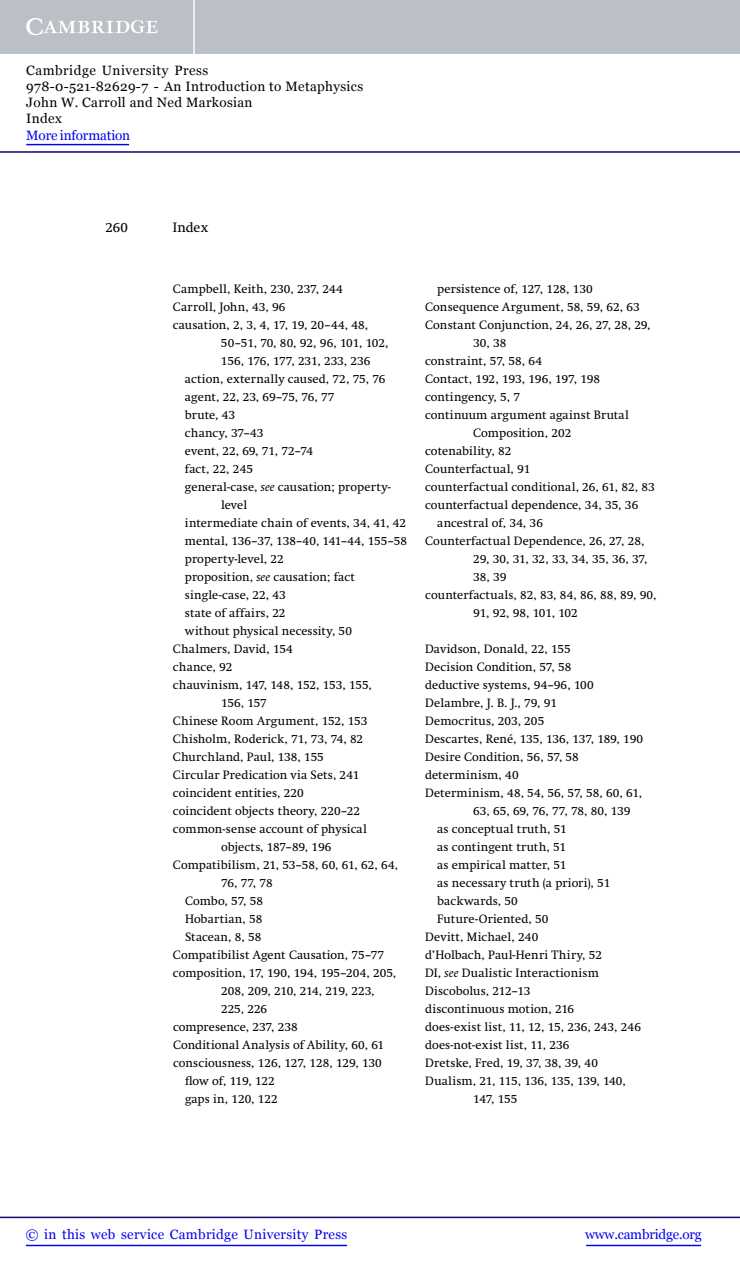
<style>
.page{position:relative;width:740px;height:1268px;background:#fff}
.page>*{position:absolute;margin:0;border:0;box-sizing:border-box;transform-origin:0 0}
.t1{font:13.5px/16.2px "Georgia";letter-spacing:.025em;color:#000}
.t2{font:13.5px "Georgia";letter-spacing:.025em;color:#0000f1}
.t3{font:13.5px "Georgia";letter-spacing:-.015em;color:#0000f1}
.t4{font:13.5px "Georgia";letter-spacing:-.01em;color:#0000f1}
.t5{font:13.5px "Swift";letter-spacing:.005em;color:#000}
.t6{font:12px "Swift";letter-spacing:.005em;color:#000}
.s1{font-style:italic}
</style>
<div class="page">
<div style="left:0;top:0;width:740px;height:54px;background:#bac0c6"></div>
<svg style="left:26px;top:18px;width:132px;height:17px"></svg>
<hr style="left:193px;top:0;width:2px;height:54px;background:#fff">
<hr style="left:0;top:151px;width:740px;height:2px;background:#150666">
<hr style="left:586px;top:1244px;width:115px;height:2px;background:#0000f1">
<hr style="left:0;top:1216px;width:740px;height:2px;background:#150666">
<hr style="left:26px;top:1244px;width:321px;height:2px;background:#0000f1">
<hr style="left:26px;top:144px;width:103px;height:1px;background:#0000f1">
<p class="t1" style="left:26px;top:62px;width:338px">Cambridge University Press<br>978-0-521-82629-7 - An Introduction to Metaphysics<br>John W. Carroll and Ned Markosian<br>Index</p>
<p class="t4" style="left:26px;top:127px;width:105px">More information</p>
<p class="t5" style="left:105px;top:221px;width:24px">260</p>
<p class="t5" style="left:173px;top:221px;width:37px">Index</p>
<p class="t6" style="left:173px;top:284px;width:171px">Campbell, Keith, 230, 237, 244</p>
<p class="t6" style="left:173px;top:302px;width:114px">Carroll, John, 43, 96</p>
<p class="t6" style="left:173px;top:320px;width:197px">causation, 2, 3, 4, 17, 19, 20–44, 48,</p>
<p class="t6" style="left:221px;top:338px;width:169px">50–51, 70, 80, 92, 96, 101, 102,</p>
<p class="t6" style="left:221px;top:356px;width:151px">156, 176, 177, 231, 233, 236</p>
<p class="t6" style="left:185px;top:374px;width:202px">action, externally caused, 72, 75, 76</p>
<p class="t6" style="left:185px;top:392px;width:151px">agent, 22, 23, 69–75, 76, 77</p>
<p class="t6" style="left:185px;top:410px;width:52px">brute, 43</p>
<p class="t6" style="left:185px;top:428px;width:80px">chancy, 37–43</p>
<p class="t6" style="left:185px;top:446px;width:130px">event, 22, 69, 71, 72–74</p>
<p class="t6" style="left:185px;top:464px;width:69px">fact, 22, 245</p>
<p class="t6" style="left:185px;top:482px;width:207px">general-case, <span class="s1">see</span> causation; property-</p>
<p class="t6" style="left:221px;top:500px;width:28px">level</p>
<p class="t6" style="left:185px;top:518px;width:222px">intermediate chain of events, 34, 41, 42</p>
<p class="t6" style="left:185px;top:536px;width:224px">mental , 136–37 , 138–40 , 141–44 , 155–58</p>
<p class="t6" style="left:185px;top:554px;width:100px">property-level, 22</p>
<p class="t6" style="left:185px;top:572px;width:171px">proposition, <span class="s1">see</span> causation; fact</p>
<p class="t6" style="left:185px;top:590px;width:102px">single-case, 22, 43</p>
<p class="t6" style="left:185px;top:608px;width:102px">state of affairs, 22</p>
<p class="t6" style="left:185px;top:626px;width:168px">without physical necessity, 50</p>
<p class="t6" style="left:173px;top:644px;width:121px">Chalmers, David, 154</p>
<p class="t6" style="left:173px;top:662px;width:61px">chance, 92</p>
<p class="t6" style="left:173px;top:680px;width:200px">chauvinism, 147, 148, 152, 153, 155,</p>
<p class="t6" style="left:221px;top:698px;width:47px">156, 157</p>
<p class="t6" style="left:173px;top:716px;width:196px">Chinese Room Argument, 152, 153</p>
<p class="t6" style="left:173px;top:734px;width:192px">Chisholm, Roderick, 71, 73, 74, 82</p>
<p class="t6" style="left:173px;top:752px;width:152px">Churchland, Paul, 138, 155</p>
<p class="t6" style="left:173px;top:770px;width:188px">Circular Predication via Sets, 241</p>
<p class="t6" style="left:173px;top:788px;width:132px">coincident entities, 220</p>
<p class="t6" style="left:173px;top:806px;width:188px">coincident objects theory, 220–22</p>
<p class="t6" style="left:173px;top:824px;width:195px">common-sense account of physical</p>
<p class="t6" style="left:221px;top:842px;width:112px">objects, 187–89, 196</p>
<p class="t6" style="left:173px;top:860px;width:227px">Compatibilism, 21, 53–58, 60, 61, 62, 64,</p>
<p class="t6" style="left:221px;top:878px;width:53px">76, 77, 78</p>
<p class="t6" style="left:185px;top:896px;width:80px">Combo, 57, 58</p>
<p class="t6" style="left:185px;top:914px;width:79px">Hobartian, 58</p>
<p class="t6" style="left:185px;top:932px;width:78px">Stacean, 8, 58</p>
<p class="t6" style="left:173px;top:950px;width:212px">Compatibilist Agent Causation, 75–77</p>
<p class="t6" style="left:173px;top:968px;width:225px">composition, 17, 190, 194, 195–204, 205,</p>
<p class="t6" style="left:221px;top:986px;width:155px">208, 209, 210, 214, 219, 223,</p>
<p class="t6" style="left:221px;top:1004px;width:48px">225, 226</p>
<p class="t6" style="left:173px;top:1022px;width:126px">compresence, 237, 238</p>
<p class="t6" style="left:173px;top:1040px;width:213px">Conditional Analysis of Ability, 60, 61</p>
<p class="t6" style="left:173px;top:1058px;width:210px">consciousness, 126, 127, 128, 129, 130</p>
<p class="t6" style="left:185px;top:1076px;width:91px">flow of, 119, 122</p>
<p class="t6" style="left:185px;top:1094px;width:94px">gaps in, 120, 122</p>
<p class="t6" style="left:437px;top:284px;width:157px">persistence of, 127, 128, 130</p>
<p class="t6" style="left:425px;top:302px;width:216px">Consequence Argument, 58, 59, 62, 63</p>
<p class="t6" style="left:425px;top:320px;width:227px">Constant Conjunction, 24, 26, 27, 28, 29,</p>
<p class="t6" style="left:473px;top:338px;width:35px">30, 38</p>
<p class="t6" style="left:425px;top:356px;width:118px">constraint, 57, 58, 64</p>
<p class="t6" style="left:425px;top:374px;width:176px">Contact, 192, 193, 196, 197, 198</p>
<p class="t6" style="left:425px;top:392px;width:96px">contingency, 5, 7</p>
<p class="t6" style="left:425px;top:410px;width:205px">continuum argument against Brutal</p>
<p class="t6" style="left:473px;top:428px;width:100px">Composition, 202</p>
<p class="t6" style="left:425px;top:446px;width:88px">cotenability, 82</p>
<p class="t6" style="left:425px;top:464px;width:107px">Counterfactual, 91</p>
<p class="t6" style="left:425px;top:482px;width:231px">counterfactual conditional, 26, 61, 82, 83</p>
<p class="t6" style="left:425px;top:500px;width:214px">counterfactual dependence, 34, 35, 36</p>
<p class="t6" style="left:437px;top:518px;width:107px">ancestral of, 34, 36</p>
<p class="t6" style="left:425px;top:536px;width:221px">Counterfactual Dependence, 26, 27, 28,</p>
<p class="t6" style="left:473px;top:554px;width:176px">29, 30, 31, 32, 33, 34, 35, 36, 37,</p>
<p class="t6" style="left:473px;top:572px;width:35px">38, 39</p>
<p class="t6" style="left:425px;top:590px;width:233px">counterfactuals, 82, 83, 84, 86, 88, 89, 90,</p>
<p class="t6" style="left:473px;top:608px;width:106px">91, 92, 98, 101, 102</p>
<p class="t6" style="left:425px;top:644px;width:147px">Davidson, Donald, 22, 155</p>
<p class="t6" style="left:425px;top:662px;width:147px">Decision Condition, 57, 58</p>
<p class="t6" style="left:425px;top:680px;width:170px">deductive systems, 94–96, 100</p>
<p class="t6" style="left:425px;top:698px;width:133px">Delambre, J. B. J., 79, 91</p>
<p class="t6" style="left:425px;top:716px;width:121px">Democritus, 203, 205</p>
<p class="t6" style="left:425px;top:734px;width:219px">Descartes, René, 135, 136, 137, 189, 190</p>
<p class="t6" style="left:425px;top:752px;width:155px">Desire Condition, 56, 57, 58</p>
<p class="t6" style="left:425px;top:770px;width:95px">determinism, 40</p>
<p class="t6" style="left:425px;top:788px;width:218px">Determinism, 48, 54, 56, 57, 58, 60, 61,</p>
<p class="t6" style="left:473px;top:806px;width:158px">63, 65, 69, 76, 77, 78, 80, 139</p>
<p class="t6" style="left:437px;top:824px;width:131px">as conceptual truth, 51</p>
<p class="t6" style="left:437px;top:842px;width:130px">as contingent truth, 51</p>
<p class="t6" style="left:437px;top:860px;width:131px">as empirical matter, 51</p>
<p class="t6" style="left:437px;top:878px;width:174px">as necessary truth (a priori), 51</p>
<p class="t6" style="left:437px;top:896px;width:82px">backwards, 50</p>
<p class="t6" style="left:437px;top:914px;width:113px">Future-Oriented, 50</p>
<p class="t6" style="left:425px;top:932px;width:115px">Devitt, Michael, 240</p>
<p class="t6" style="left:425px;top:950px;width:178px">d’Holbach, Paul-Henri Thiry, 52</p>
<p class="t6" style="left:425px;top:968px;width:175px">DI, <span class="s1">see</span> Dualistic Interactionism</p>
<p class="t6" style="left:425px;top:986px;width:107px">Discobolus, 212–13</p>
<p class="t6" style="left:425px;top:1004px;width:150px">discontinuous motion, 216</p>
<p class="t6" style="left:425px;top:1022px;width:217px">does-exist list, 11, 12, 15, 236, 243, 246</p>
<p class="t6" style="left:425px;top:1040px;width:146px">does-not-exist list, 11, 236</p>
<p class="t6" style="left:425px;top:1058px;width:174px">Dretske, Fred, 19, 37, 38, 39, 40</p>
<p class="t6" style="left:425px;top:1076px;width:202px">Dualism, 21, 115, 136, 135, 139, 140,</p>
<p class="t6" style="left:473px;top:1094px;width:46px">147, 155</p>
<p class="t2" style="left:26px;top:1226px;width:323px">© in this web service Cambridge University Press</p>
<p class="t3" style="left:585px;top:1226px;width:118px">www.cambridge.org</p>
</div>
